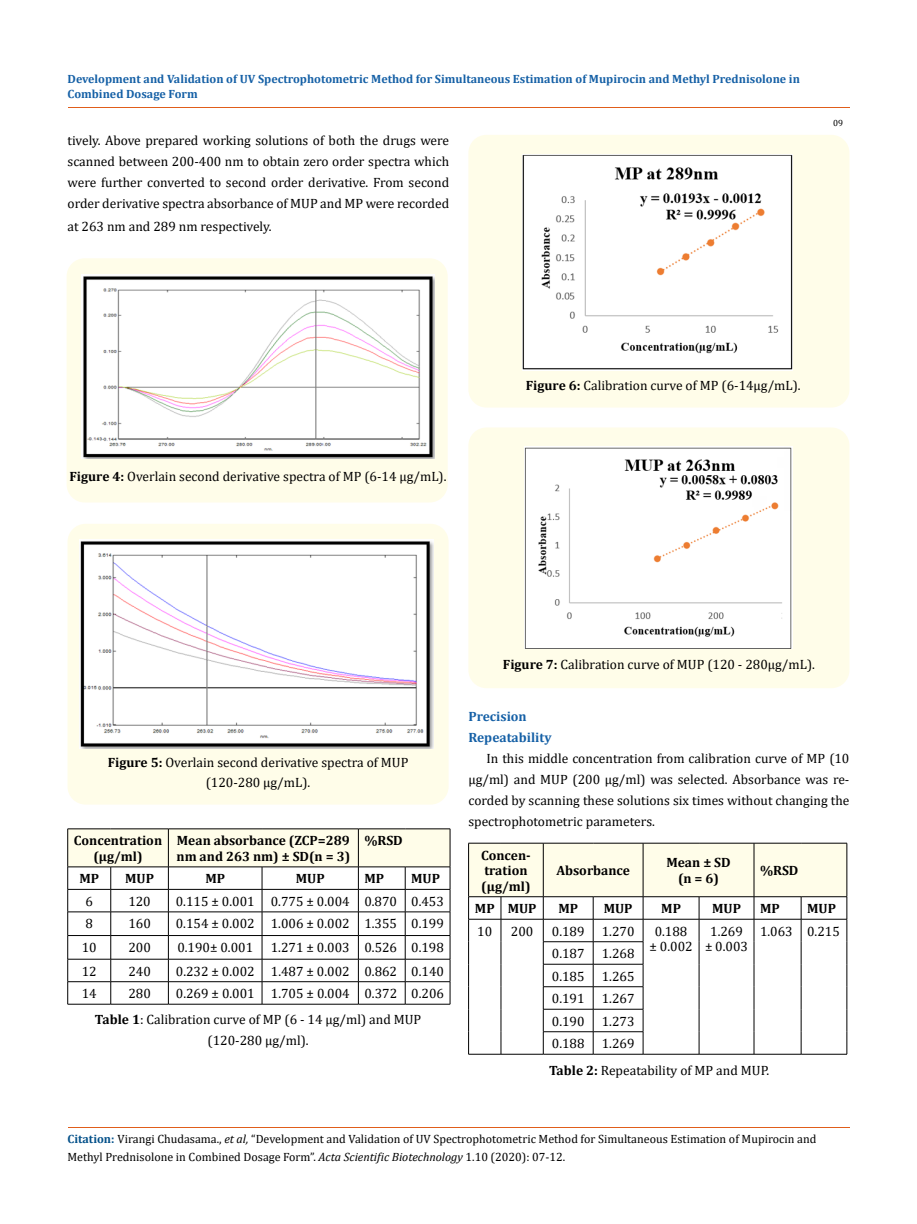
<style>
.page{position:relative;width:917px;height:1224px;background:#fff}
.page>*{position:absolute;margin:0;border:0;box-sizing:border-box;transform-origin:0 0}
.t1{font:13.5px/21px "Cambria";color:#000;text-align:center}
.t2{font:700 13.5px/15.5px "Cambria";color:#000;text-align:center}
.t3{font:700 13.5px/21px "Cambria";color:#1560a6}
.t4{font:12px/18px "Cambria";color:#000}
.t5{font:700 12px/15px "Cambria";color:#1560a6}
.t6{font:9px "Cambria";color:#000}
.s1{font-weight:700}
.s2{font-weight:700;color:#035089}
.s3{font-style:italic}
</style>
<div class="page">
<div style="left:67px;top:258px;width:380px;height:245px;background:#fffde9;border-radius:18px"></div>
<img style="left:82px;top:275px;width:352px;height:184px">
<div style="left:68px;top:524px;width:380px;height:281px;background:#fffde9;border-radius:18px"></div>
<img style="left:80px;top:539px;width:353px;height:209px">
<svg style="left:67px;top:829px;width:384px;height:175px"></svg>
<hr style="left:68px;top:1004px;width:43px;height:1px;background:#000">
<hr style="left:111px;top:1004px;width:57px;height:1px;background:#000">
<hr style="left:168px;top:1004px;width:94px;height:1px;background:#000">
<hr style="left:262px;top:1004px;width:96px;height:1px;background:#000">
<hr style="left:358px;top:1004px;width:47px;height:1px;background:#000">
<hr style="left:405px;top:1004px;width:45px;height:1px;background:#000">
<div style="left:468px;top:135px;width:381px;height:273px;background:#fffde9;border-radius:18px"></div>
<img style="left:522px;top:154px;width:270px;height:216px">
<div style="left:468px;top:427px;width:381px;height:261px;background:#fffde9;border-radius:18px"></div>
<img style="left:524px;top:447px;width:268px;height:202px">
<svg style="left:468px;top:843px;width:379px;height:211px"></svg>
<hr style="left:468px;top:1054px;width:33px;height:1px;background:#000">
<hr style="left:501px;top:1054px;width:42px;height:1px;background:#000">
<hr style="left:543px;top:1054px;width:50px;height:1px;background:#000">
<hr style="left:593px;top:1054px;width:50px;height:1px;background:#000">
<hr style="left:643px;top:1054px;width:56px;height:1px;background:#000">
<hr style="left:699px;top:1054px;width:55px;height:1px;background:#000">
<hr style="left:754px;top:1054px;width:47px;height:1px;background:#000">
<hr style="left:801px;top:1054px;width:46px;height:1px;background:#000">
<hr style="left:68px;top:108px;width:781px;height:1px;background:#e05d1a">
<hr style="left:68px;top:1127px;width:781px;height:1px;background:#e05d1a">
<p class="t5" style="left:68px;top:71px;width:734px">Development and Validation of UV Spectrophotometric Method for Simultaneous Estimation of Mupirocin and Methyl Prednisolone in<br>Combined Dosage Form</p>
<p class="t1" style="left:68px;top:130px;width:383px;text-align:justify">tively. Above prepared working solutions of both the drugs were scanned between 200-400 nm to obtain zero order spectra which were further converted to second order derivative. From second order derivative spectra absorbance of MUP and MP were recorded</p>
<p class="t1" style="left:68px;top:216px;width:205px">at 263 nm and 289 nm respectively.</p>
<p class="t6" style="left:833px;top:118px;width:11px">09</p>
<p class="t1" style="left:70px;top:465px;width:378px"><span class="s1">Figure 4:</span> Overlain second derivative spectra of MP (6-14 µg/mL).</p>
<p class="t1" style="left:526px;top:375px;width:276px"><span class="s1">Figure 6:</span> Calibration curve of MP (6-14µg/mL).</p>
<p class="t1" style="left:108px;top:752px;width:302px;line-height:20.2px"><span class="s1">Figure 5:</span> Overlain second derivative spectra of MUP (120-280 µg/mL).</p>
<p class="t2" style="left:74px;top:833px;width:90px">Concentration (µg/ml)</p>
<p class="t2" style="left:176px;top:833px;width:175px;text-align:left">Mean absorbance (ZCP=289 nm and 263 nm) ± SD(n = 3)</p>
<p class="t2" style="left:364px;top:833px;width:40px">%RSD</p>
<p class="t2" style="left:79px;top:871px;width:21px">MP</p>
<p class="t2" style="left:125px;top:871px;width:30px">MUP</p>
<p class="t2" style="left:205px;top:871px;width:21px">MP</p>
<p class="t2" style="left:296px;top:871px;width:30px">MUP</p>
<p class="t2" style="left:364px;top:871px;width:21px">MP</p>
<p class="t2" style="left:411px;top:871px;width:30px">MUP</p>
<p class="t1" style="left:85px;top:891px;width:9px">6</p>
<p class="t1" style="left:128px;top:891px;width:24px">120</p>
<p class="t1" style="left:176px;top:891px;width:269px">0.115 ± 0.001 0.775 ± 0.004 0.870 0.453</p>
<p class="t1" style="left:85px;top:913px;width:9px">8</p>
<p class="t1" style="left:128px;top:913px;width:24px">160</p>
<p class="t1" style="left:176px;top:913px;width:269px">0.154 ± 0.002 1.006 ± 0.002 1.355 0.199</p>
<p class="t1" style="left:82px;top:937px;width:16px">10</p>
<p class="t1" style="left:128px;top:937px;width:24px">200</p>
<p class="t1" style="left:177px;top:937px;width:77px">0.190± 0.001</p>
<p class="t1" style="left:271px;top:937px;width:175px">1.271 ± 0.003 0.526 0.198</p>
<p class="t1" style="left:82px;top:961px;width:16px">12</p>
<p class="t1" style="left:128px;top:961px;width:24px">240</p>
<p class="t1" style="left:176px;top:961px;width:269px">0.232 ± 0.002 1.487 ± 0.002 0.862 0.140</p>
<p class="t1" style="left:82px;top:983px;width:16px">14</p>
<p class="t1" style="left:128px;top:983px;width:24px">280</p>
<p class="t1" style="left:95px;top:980px;width:350px;line-height:26.2px;text-align:left;text-indent:81px">0.269 ± 0.001 1.705 ± 0.004 0.372 0.206<br><span class="s1">Table 1</span>: Calibration curve of MP (6 - 14 µg/ml) and MUP</p>
<p class="t1" style="left:208px;top:1030px;width:102px">(120-280 µg/ml).</p>
<p class="t1" style="left:503px;top:654px;width:313px"><span class="s1">Figure 7:</span> Calibration curve of MUP (120 - 280µg/mL).</p>
<p class="t3" style="left:468px;top:705px;width:85px">Precision<br>Repeatability</p>
<p class="t1" style="left:468px;top:748px;width:382px;text-align:justify;text-indent:18px">In this middle concentration from calibration curve of MP (10 µg/ml) and MUP (200 µg/ml) was selected. Absorbance was re&shy;corded by scanning these solutions six times without changing the spectrophotometric parameters.</p>
<p class="t2" style="left:481px;top:847px;width:51px;text-align:left">Concen&shy;tration (µg/ml)</p>
<p class="t2" style="left:556px;top:862px;width:75px">Absorbance</p>
<p class="t2" style="left:666px;top:855px;width:66px">Mean ± SD (n = 6)</p>
<p class="t2" style="left:760px;top:862px;width:40px">%RSD</p>
<p class="t2" style="left:475px;top:900px;width:63px">MP MUP</p>
<p class="t2" style="left:558px;top:900px;width:21px">MP</p>
<p class="t2" style="left:603px;top:900px;width:30px">MUP</p>
<p class="t2" style="left:661px;top:900px;width:21px">MP</p>
<p class="t2" style="left:712px;top:900px;width:30px">MUP</p>
<p class="t2" style="left:760px;top:900px;width:21px">MP</p>
<p class="t2" style="left:807px;top:900px;width:30px">MUP</p>
<p class="t1" style="left:477px;top:921px;width:16px">10</p>
<p class="t1" style="left:511px;top:921px;width:24px">200</p>
<p class="t1" style="left:552px;top:921px;width:34px">0.189</p>
<p class="t1" style="left:601px;top:921px;width:34px">1.270</p>
<p class="t1" style="left:649px;top:923px;width:45px;line-height:15.6px">0.188 ± 0.002</p>
<p class="t1" style="left:705px;top:923px;width:44px;line-height:15.6px">1.269 ± 0.003</p>
<p class="t1" style="left:760px;top:921px;width:81px">1.063 0.215</p>
<p class="t1" style="left:552px;top:943px;width:34px">0.187</p>
<p class="t1" style="left:601px;top:943px;width:34px">1.268</p>
<p class="t1" style="left:552px;top:966px;width:34px">0.185</p>
<p class="t1" style="left:601px;top:966px;width:34px">1.265</p>
<p class="t1" style="left:552px;top:988px;width:34px">0.191</p>
<p class="t1" style="left:601px;top:988px;width:34px">1.267</p>
<p class="t1" style="left:552px;top:1011px;width:34px">0.190</p>
<p class="t1" style="left:601px;top:1011px;width:34px">1.273</p>
<p class="t1" style="left:552px;top:1033px;width:34px">0.188</p>
<p class="t1" style="left:549px;top:1030px;width:222px;line-height:27px;text-align:left;text-indent:53px">1.269<br><span class="s1">Table 2:</span> Repeatability of MP and MUP.</p>
<p class="t4" style="left:68px;top:1129px;width:750px"><span class="s2">Citation:</span> Virangi Chudasama., <span class="s3">et al,</span> “Development and Validation of UV Spectrophotometric Method for Simultaneous Estimation of Mupirocin and<br>Methyl Prednisolone in Combined Dosage Form”. <span class="s3">Acta Scientific Biotechnology</span> 1.10 (2020): 07-12.</p>
</div>
